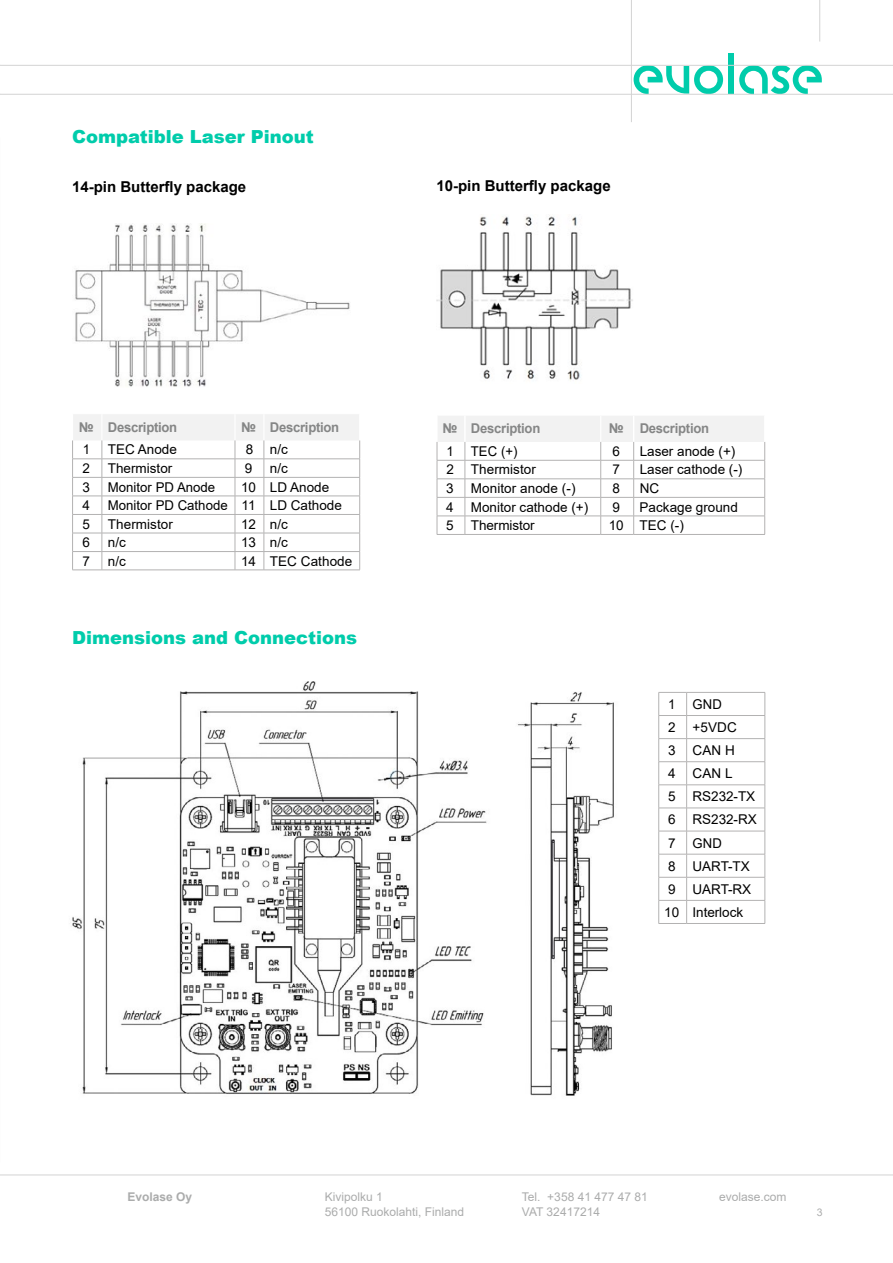
<style>
.page{position:relative;width:893px;height:1263px;background:#fff}
.page>*{position:absolute;margin:0;border:0;box-sizing:border-box;transform-origin:0 0}
.t1{font:900 18px "Arial";color:#00ccab}
.t2{font:700 15px "Arial";color:#000}
.t3{font:13.5px/23.1px "Arial";color:#000}
.t4{font:700 13.5px "Arial";letter-spacing:-.02em;color:#858686}
.t5{font:12px/15px "Arial";color:#abacac}
.t6{font:700 12px "Arial";color:#abacac}
.t7{font:10.5px "Arial";color:#abacac}
</style>
<div class="page">
<svg style="left:634px;top:66px;width:89px;height:28px"></svg>
<div style="left:729px;top:54px;width:5px;height:40px;background:#00ccab"></div>
<svg style="left:739px;top:66px;width:83px;height:28px"></svg>
<hr style="left:0;top:94px;width:893px;height:1px;background:#d3d3d3">
<hr style="left:0;top:65px;width:893px;height:1px;background:#d3d3d3">
<hr style="left:631px;top:0;width:1px;height:122px;background:#d3d3d3">
<hr style="left:819px;top:0;width:1px;height:42px;background:#d3d3d3">
<hr style="left:0;top:1174px;width:893px;height:1px;background:#d3d3d3">
<svg style="left:72px;top:414px;width:288px;height:157px"></svg>
<hr style="left:264px;top:570px;width:96px;height:1px;background:#b3b2b2">
<svg style="left:437px;top:416px;width:328px;height:119px"></svg>
<hr style="left:601px;top:534px;width:33px;height:1px;background:#b3b2b2">
<hr style="left:634px;top:534px;width:131px;height:1px;background:#b3b2b2">
<hr style="left:687px;top:692px;width:78px;height:1px;background:#b3b2b2">
<hr style="left:687px;top:715px;width:78px;height:1px;background:#b3b2b2">
<hr style="left:687px;top:738px;width:78px;height:1px;background:#b3b2b2">
<hr style="left:687px;top:808px;width:78px;height:1px;background:#b3b2b2">
<hr style="left:687px;top:831px;width:78px;height:1px;background:#b3b2b2">
<hr style="left:687px;top:854px;width:78px;height:1px;background:#b3b2b2">
<hr style="left:687px;top:877px;width:78px;height:1px;background:#b3b2b2">
<hr style="left:687px;top:900px;width:78px;height:1px;background:#b3b2b2">
<hr style="left:687px;top:923px;width:78px;height:1px;background:#b3b2b2">
<hr style="left:687px;top:761px;width:78px;height:1px;background:#b3b2b2">
<hr style="left:687px;top:784px;width:78px;height:1px;background:#b3b2b2">
<svg style="left:658px;top:692px;width:29px;height:232px"></svg>
<svg style="left:765px;top:693px;width:1px;height:230px"></svg>
<img style="left:75px;top:224px;width:275px;height:163px">
<img style="left:437px;top:215px;width:196px;height:165px">
<img style="left:72px;top:681px;width:542px;height:415px">
<h1 class="t1" style="left:72px;top:123px;width:243px">Compatible Laser Pinout</h1>
<p class="t2" style="left:72px;top:176px;width:176px">14-pin Butterfly package</p>
<p class="t2" style="left:436px;top:176px;width:176px">10-pin Butterfly package</p>
<p class="t4" style="left:79px;top:418px;width:100px">№ Description</p>
<p class="t4" style="left:241px;top:418px;width:100px">№ Description</p>
<p class="t3" style="left:83px;top:438px;width:9px">1</p>
<p class="t3" style="left:108px;top:438px;width:71px">TEC Anode</p>
<p class="t3" style="left:246px;top:438px;width:44px">8 n/c</p>
<p class="t3" style="left:83px;top:457px;width:9px">2</p>
<p class="t3" style="left:108px;top:457px;width:66px">Thermistor</p>
<p class="t3" style="left:245px;top:457px;width:9px">9</p>
<p class="t3" style="left:270px;top:457px;width:20px">n/c</p>
<p class="t3" style="left:83px;top:475px;width:9px">3</p>
<p class="t3" style="left:108px;top:475px;width:109px">Monitor PD Anode</p>
<p class="t3" style="left:241px;top:475px;width:90px">10 LD Anode</p>
<p class="t3" style="left:83px;top:494px;width:9px">4</p>
<p class="t3" style="left:108px;top:494px;width:236px">Monitor PD Cathode 11 LD Cathode</p>
<p class="t3" style="left:83px;top:512px;width:9px">5</p>
<p class="t3" style="left:108px;top:512px;width:67px">Thermistor</p>
<p class="t3" style="left:241px;top:512px;width:49px">12 n/c</p>
<p class="t3" style="left:83px;top:531px;width:9px">6</p>
<p class="t3" style="left:108px;top:531px;width:20px">n/c</p>
<p class="t3" style="left:241px;top:531px;width:49px">13 n/c</p>
<p class="t3" style="left:83px;top:549px;width:9px">7</p>
<p class="t3" style="left:108px;top:549px;width:20px">n/c</p>
<p class="t3" style="left:241px;top:549px;width:113px">14 TEC Cathode</p>
<h1 class="t1" style="left:72px;top:625px;width:287px">Dimensions and Connections</h1>
<p class="t4" style="left:443px;top:419px;width:99px">№ Description</p>
<p class="t4" style="left:609px;top:419px;width:102px">№ Description</p>
<p class="t3" style="left:446px;top:439px;width:9px">1</p>
<p class="t3" style="left:471px;top:439px;width:48px">TEC (+)</p>
<p class="t3" style="left:613px;top:439px;width:9px">6</p>
<p class="t3" style="left:640px;top:439px;width:97px">Laser anode (+)</p>
<p class="t3" style="left:446px;top:458px;width:9px">2</p>
<p class="t3" style="left:471px;top:458px;width:67px">Thermistor</p>
<p class="t3" style="left:613px;top:458px;width:9px">7</p>
<p class="t3" style="left:640px;top:458px;width:104px">Laser cathode (-)</p>
<p class="t3" style="left:446px;top:477px;width:9px">3</p>
<p class="t3" style="left:471px;top:477px;width:106px">Monitor anode (-)</p>
<p class="t3" style="left:613px;top:477px;width:9px">8</p>
<p class="t3" style="left:640px;top:477px;width:21px">NC</p>
<p class="t3" style="left:446px;top:495px;width:9px">4</p>
<p class="t3" style="left:471px;top:495px;width:119px">Monitor cathode (+)</p>
<p class="t3" style="left:613px;top:495px;width:9px">9</p>
<p class="t3" style="left:640px;top:495px;width:100px">Package ground</p>
<p class="t3" style="left:446px;top:514px;width:9px">5</p>
<p class="t3" style="left:471px;top:514px;width:65px">Thermistor</p>
<p class="t3" style="left:609px;top:514px;width:77px">10 TEC (-)</p>
<p class="t3" style="left:668px;top:692px;width:9px">1</p>
<p class="t3" style="left:693px;top:692px;width:31px">GND</p>
<p class="t3" style="left:668px;top:716px;width:9px">2</p>
<p class="t3" style="left:693px;top:716px;width:46px">+5VDC</p>
<p class="t3" style="left:668px;top:739px;width:9px">3</p>
<p class="t3" style="left:693px;top:739px;width:44px">CAN H</p>
<p class="t3" style="left:668px;top:762px;width:9px">4</p>
<p class="t3" style="left:693px;top:762px;width:42px">CAN L</p>
<p class="t3" style="left:668px;top:785px;width:9px">5</p>
<p class="t3" style="left:693px;top:785px;width:64px">RS232-TX</p>
<p class="t3" style="left:668px;top:808px;width:9px">6</p>
<p class="t3" style="left:693px;top:808px;width:66px">RS232-RX</p>
<p class="t3" style="left:668px;top:831px;width:9px">7</p>
<p class="t3" style="left:693px;top:831px;width:31px">GND</p>
<p class="t3" style="left:668px;top:854px;width:9px">8</p>
<p class="t3" style="left:693px;top:854px;width:59px">UART-TX</p>
<p class="t3" style="left:668px;top:877px;width:9px">9</p>
<p class="t3" style="left:664px;top:877px;width:88px;text-indent:28px">UART-RX<br>10 Interlock</p>
<p class="t6" style="left:128px;top:1188px;width:66px">Evolase Oy</p>
<p class="t5" style="left:325px;top:1189px;width:141px">Kivipolku 1<br>56100 Ruokolahti, Finland</p>
<p class="t5" style="left:522px;top:1189px;width:127px">Tel. +358 41 477 47 81<br>VAT 32417214</p>
<p class="t5" style="left:719px;top:1189px;width:69px">evolase.com</p>
<p class="t7" style="left:817px;top:1205px;width:7px">3</p>
</div>
